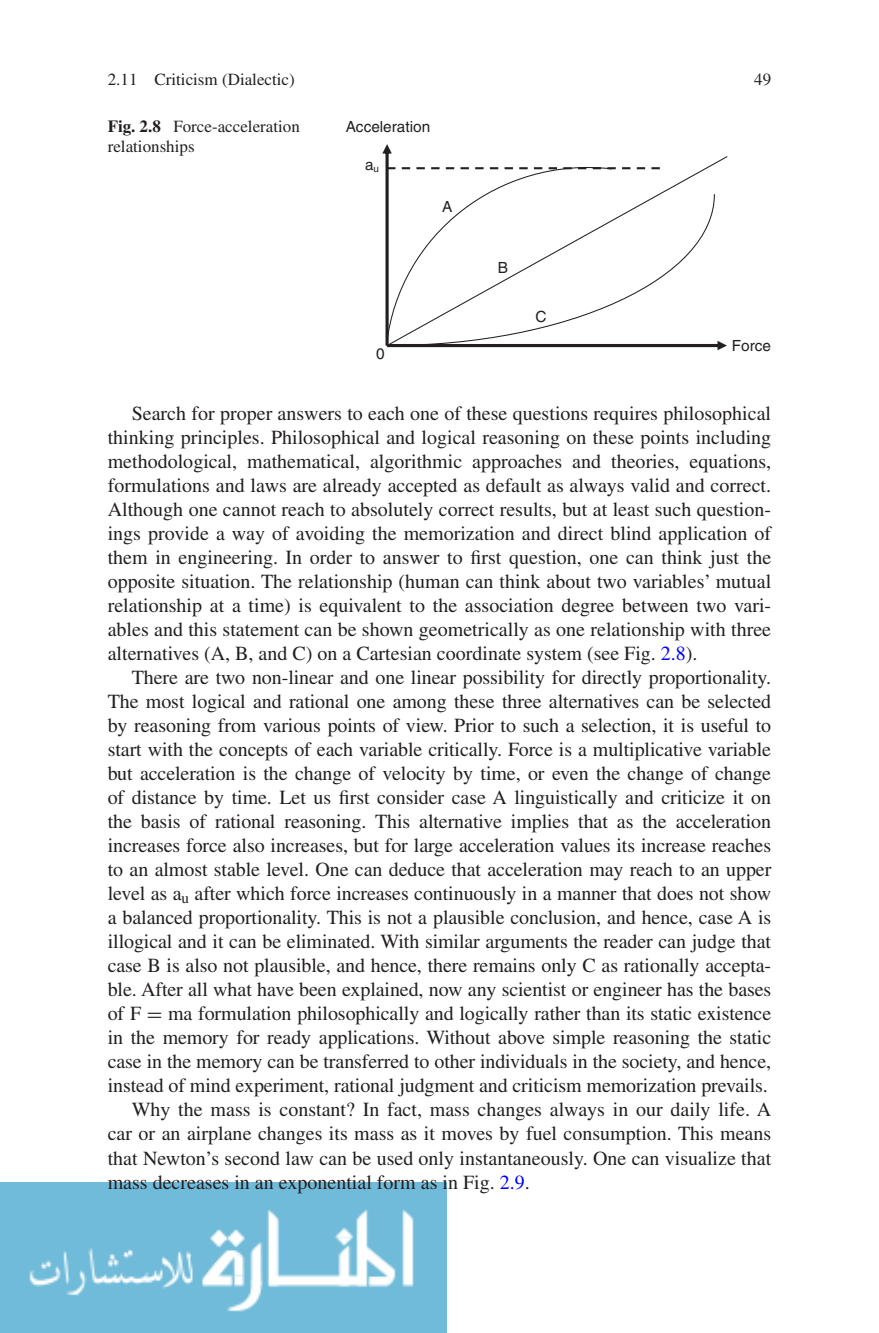
<style>
.page{position:relative;width:879px;height:1333px;background:#fff}
.page>*{position:absolute;margin:0;border:0;box-sizing:border-box;transform-origin:0 0}
.t1{font:20px/24px "Times";letter-spacing:-.005em;color:#231f20;text-align:justify}
.t2{font:17px/20px "Times";color:#231f20}
.t3{font:15.4px "Helvetica";color:#231f20}
.s1{font-weight:700}
.s2{color:#00f}
.s3{font-family:"MTSY"}
</style>
<div class="page">
<img style="left:0;top:1182px;width:446px;height:150px">
<svg style="left:382px;top:144px;width:345px;height:206px"></svg>
<p class="t2" style="left:108px;top:69px;width:188px">2.11 Criticism (Dialectic)</p>
<p class="t2" style="left:108px;top:117px;width:194px"><span class="s1">Fig. 2.8</span> Force-acceleration relationships</p>
<p class="t3" style="left:346px;top:118px;width:86px">Acceleration</p>
<p class="t3" style="left:365px;top:156px;width:15px">a<sub>u</sub></p>
<p class="t3" style="left:442px;top:198px;width:12px">A</p>
<p class="t3" style="left:376px;top:344px;width:10px">0</p>
<p class="t3" style="left:498px;top:258px;width:12px">B</p>
<p class="t3" style="left:535px;top:308px;width:13px">C</p>
<p class="t2" style="left:754px;top:69px;width:18px">49</p>
<p class="t3" style="left:732px;top:337px;width:41px">Force</p>
<p class="t1" style="left:108px;top:401px;width:665px;text-indent:24px">Search for proper answers to each one of these questions requires philosophical thinking principles. Philosophical and logical reasoning on these points including methodological, mathematical, algorithmic approaches and theories, equations, formulations and laws are already accepted as default as always valid and correct.<br>Although one cannot reach to absolutely correct results, but at least such question&shy;ings provide a way of avoiding the memorization and direct blind application of them in engineering. In order to answer to first question, one can think just the opposite situation. The relationship (human can think about two variables’ mutual relationship at a time) is equivalent to the association degree between two vari&shy;ables and this statement can be shown geometrically as one relationship with three alternatives (A, B, and C) on a Cartesian coordinate system (see Fig. <span class="s2">2.8</span>).</p>
<p class="t1" style="left:132px;top:665px;width:641px">There are two non-linear and one linear possibility for directly proportionality.</p>
<p class="t1" style="left:108px;top:689px;width:665px">The most logical and rational one among these three alternatives can be selected</p>
<p class="t1" style="left:108px;top:713px;width:665px">by reasoning from various points of view. Prior to such a selection, it is useful to</p>
<p class="t1" style="left:108px;top:737px;width:665px">start with the concepts of each variable critically. Force is a multiplicative variable</p>
<p class="t1" style="left:108px;top:761px;width:665px">but acceleration is the change of velocity by time, or even the change of change</p>
<p class="t1" style="left:108px;top:785px;width:665px">of distance by time. Let us first consider case A linguistically and criticize it on</p>
<p class="t1" style="left:108px;top:809px;width:665px">the basis of rational reasoning. This alternative implies that as the acceleration</p>
<p class="t1" style="left:108px;top:833px;width:665px">increases force also increases, but for large acceleration values its increase reaches</p>
<p class="t1" style="left:108px;top:857px;width:665px">to an almost stable level. One can deduce that acceleration may reach to an upper</p>
<p class="t1" style="left:108px;top:881px;width:665px">level as a<sub>u</sub> after which force increases continuously in a manner that does not show</p>
<p class="t1" style="left:108px;top:905px;width:665px">a balanced proportionality. This is not a plausible conclusion, and hence, case A is</p>
<p class="t1" style="left:108px;top:929px;width:665px">illogical and it can be eliminated. With similar arguments the reader can judge that</p>
<p class="t1" style="left:108px;top:953px;width:665px">case B is also not plausible, and hence, there remains only C as rationally accepta-</p>
<p class="t1" style="left:108px;top:977px;width:665px">ble. After all what have been explained, now any scientist or engineer has the bases</p>
<p class="t1" style="left:108px;top:1001px;width:665px">of F <span class="s3">=</span> ma formulation philosophically and logically rather than its static existence</p>
<p class="t1" style="left:108px;top:1025px;width:665px">in the memory for ready applications. Without above simple reasoning the static</p>
<p class="t1" style="left:108px;top:1049px;width:665px">case in the memory can be transferred to other individuals in the society, and hence,</p>
<p class="t1" style="left:108px;top:1073px;width:661px">instead of mind experiment, rational judgment and criticism memorization prevails.</p>
<p class="t1" style="left:132px;top:1097px;width:641px">Why the mass is constant? In fact, mass changes always in our daily life. A</p>
<p class="t1" style="left:108px;top:1121px;width:665px">car or an airplane changes its mass as it moves by fuel consumption. This means</p>
<p class="t1" style="left:108px;top:1145px;width:665px">that Newton’s second law can be used only instantaneously. One can visualize that</p>
<p class="t1" style="left:108px;top:1169px;width:423px">mass decreases in an exponential form as in Fig. <span class="s2">2.9</span>.</p>
</div>
